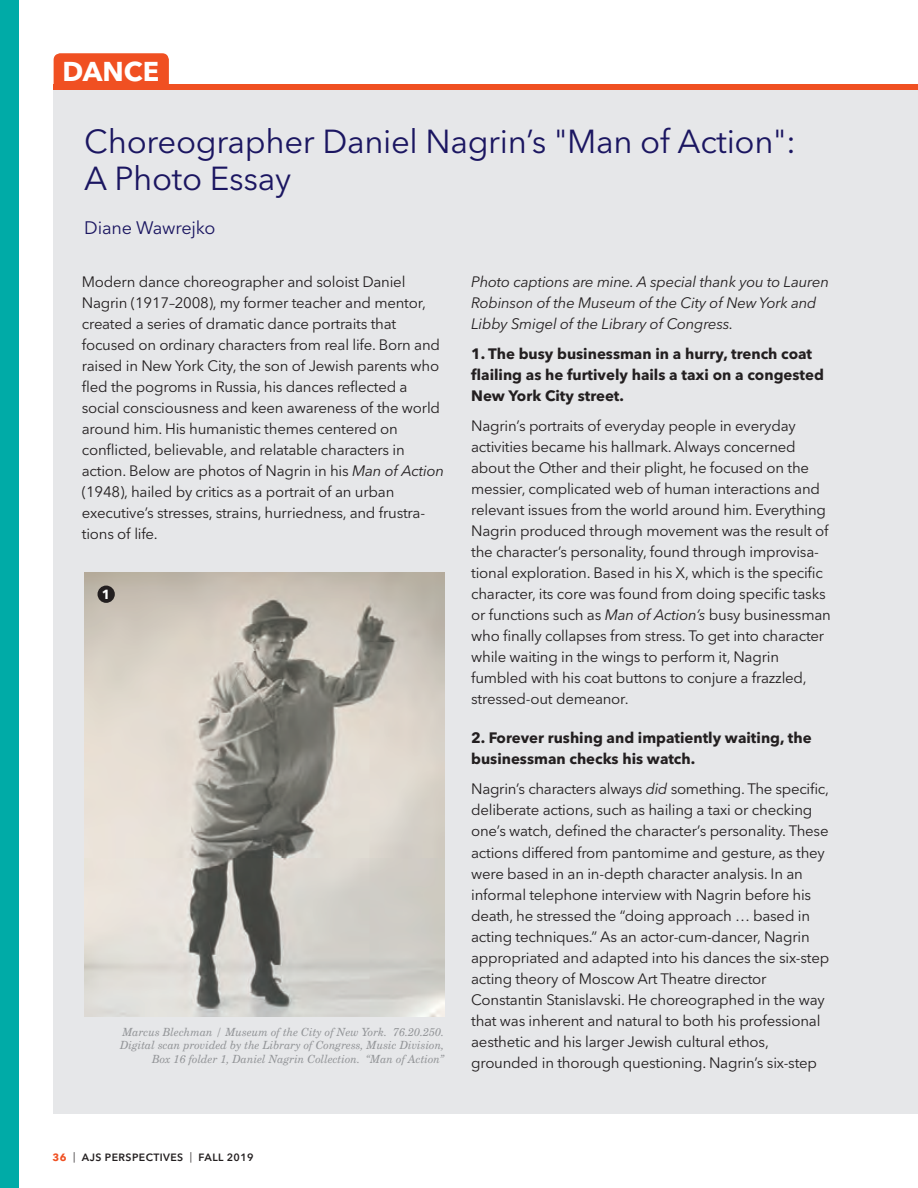
<style>
.page{position:relative;width:918px;height:1188px;background:#fff}
.page>*{position:absolute;margin:0;border:0;box-sizing:border-box;transform-origin:0 0}
.Title_Expanding_The{font:33px/37.5px "Avenir Next LT Pro";letter-spacing:-.01em;color:#1b1661}
.Expanding_The_Canon{font:700 27px "Avenir Next LT Pro";color:#fff}
.Author_name{font:18px "Avenir Next LT Pro";letter-spacing:-.01em;color:#1b1661}
.Body_Copy{font:15px/21px "Avenir Next LT Pro";letter-spacing:-.015em;color:#231f20}
.Body_Copy-2{font:700 15px/21px "Avenir Next LT Pro";color:#231f20}
.Body_Copy-3{font:italic 15px/21px "Avenir Next LT Pro";letter-spacing:-.015em;color:#231f20}
.Body_Copy-4{font:700 13.2px "Avenir Next LT Pro";color:#fff}
.Photo_Caption{font:italic 11.25px/13.5px "New Century Schlbk";color:#939598;text-align:right;scale:.96 1}
.t1{font:600 10.5px "Avenir Next LT Pro";letter-spacing:.04em;color:#231f20}
.s1{font-style:italic}
.s2{font-weight:700;color:#f05022}
.s3{font-weight:400}
</style>
<div class="page">
<div style="left:0;top:0;width:19px;height:1187px;background:#00aba7"></div>
<div style="left:54px;top:53px;width:115px;height:58px;background:#f05022;border-radius:7px"></div>
<div style="left:54px;top:85px;width:864px;height:1028px;background:#e6e7e9"></div>
<img style="left:84px;top:572px;width:360px;height:444px">
<div style="left:98px;top:585px;width:17px;height:17px;background:#231f20;border-radius:50%"></div>
<div style="left:54px;top:85px;width:864px;height:5px;background:#f05022"></div>
<p class="Expanding_The_Canon" style="left:63px;top:55px;width:98px">DANCE</p>
<p class="Title_Expanding_The" style="left:84px;top:122px;width:713px">Choreographer Daniel Nagrin’s "Man of Action":<br>A Photo Essay</p>
<p class="Author_name" style="left:84px;top:217px;width:133px">Diane Wawrejko</p>
<p class="Body_Copy" style="left:82px;top:271px;width:364px">Modern dance choreographer and soloist Daniel Nagrin (1917–2008), my former teacher and mentor, created a series of dramatic dance portraits that focused on ordinary characters from real life. Born and raised in New York City, the son of Jewish parents who fled the pogroms in Russia, his dances reflected a social consciousness and keen awareness of the world around him. His humanistic themes centered on conflicted, believable, and relatable characters in action. Below are photos of Nagrin in his <span class="s1">Man of Action </span>(1948), hailed by critics as a portrait of an urban executive’s stresses, strains, hurriedness, and frustra&shy;tions of life.</p>
<p class="Body_Copy-3" style="left:471px;top:271px;width:359px">Photo captions are mine. A special thank you to Lauren<br>Robinson of the Museum of the City of New York and<br>Libby Smigel of the Library of Congress.</p>
<p class="Body_Copy-2" style="left:471px;top:343px;width:354px">1. The busy businessman in a hurry, trench coat flailing as he furtively hails a taxi on a congested<br>New York City street.</p>
<p class="Body_Copy" style="left:471px;top:415px;width:361px">Nagrin’s portraits of everyday people in everyday activities became his hallmark. Always concerned about the Other and their plight, he focused on the messier, complicated web of human interactions and relevant issues from the world around him. Everything Nagrin produced through movement was the result of the character’s personality, found through improvisa&shy;tional exploration. Based in his X, which is the specific character, its core was found from doing specific tasks or functions such as <span class="s1">Man of Action’s</span> busy businessman who finally collapses from stress. To get into character while waiting in the wings to perform it, Nagrin fumbled with his coat buttons to conjure a frazzled, stressed-out demeanor.</p>
<p class="Body_Copy-2" style="left:471px;top:727px;width:342px">2. Forever rushing and impatiently waiting, the businessman checks his watch.</p>
<p class="Body_Copy" style="left:471px;top:778px;width:360px">Nagrin’s characters always <span class="s1">did</span> something. The specific, deliberate actions, such as hailing a taxi or checking one’s watch, defined the character’s personality. These actions differed from pantomime and gesture, as they were based in an in-depth character analysis. In an informal telephone interview with Nagrin before his death, he stressed the “doing approach … based in acting techniques.” As an actor-cum-dancer, Nagrin appropriated and adapted into his dances the six-step acting theory of Moscow Art Theatre director Constantin Stanislavski. He choreographed in the way that was inherent and natural to both his professional aesthetic and his larger Jewish cultural ethos, grounded in thorough questioning. Nagrin’s six-step</p>
<p class="Body_Copy-4" style="left:102px;top:586px;width:10px">1</p>
<p class="Photo_Caption" style="left:120px;top:1024px;width:339px">Marcus Blechman / Museum of the City of New York. 76.20.250.<br>Digital scan provided by the Library of Congress, Music Division,<br>Box 16 folder 1, Daniel Nagrin Collection. “Man of Action”</p>
<p class="t1" style="left:53px;top:1151px;width:202px"><span class="s2">36</span> <span class="s3">|</span> AJS PERSPECTIVES <span class="s3">|</span> FALL 2019</p>
</div>
